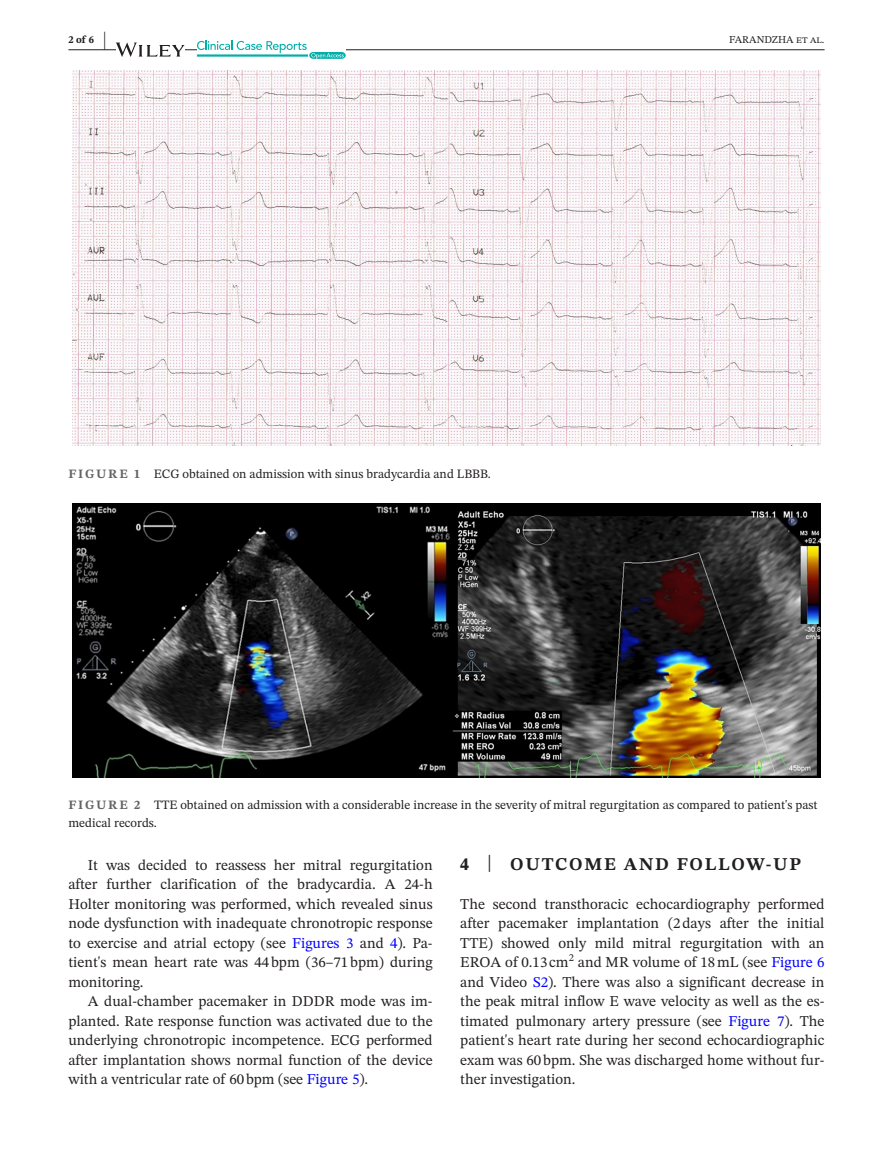
<style>
.page{position:relative;width:893px;height:1174px;background:#fff}
.page>*{position:absolute;margin:0;border:0;box-sizing:border-box;transform-origin:0 0}
.t1{font:700 18px "STIX Two Text";letter-spacing:.1em;color:#231f20}
.t2{font:15px/19.5px "STIX Two Text";color:#231f20;text-align:justify}
.t3{font:12.75px/18px "STIX Two Text";color:#231f20}
.t4{font:10.5px "STIX Two Text";color:#231f20}
.t5{font:700 10.5px "STIX Two Text";color:#231f20}
.s1{font-size:21px}
.s2{font-weight:700;color:#636366}
.s3{color:#00f}
.s4{font-weight:400;font-size:23.7px}
</style>
<div class="page">
<hr style="left:68px;top:49px;width:756px;height:1px;background:#231f20">
<svg style="left:116px;top:43px;width:69px;height:14px"></svg>
<svg style="left:197px;top:41px;width:149px;height:18px"></svg>
<img style="left:72px;top:70px;width:749px;height:376px">
<img style="left:72px;top:504px;width:749px;height:273px">
<p class="t5" style="left:68px;top:32px;width:39px">2 of 6 <span class="s1">|</span></p>
<p class="t4" style="left:729px;top:32px;width:97px">FARANDZHA et al.</p>
<p class="t3" style="left:68px;top:464px;width:424px"><span class="s2">FIGURE 1</span> ECG obtained on admission with sinus bradycardia and LBBB.</p>
<p class="t3" style="left:68px;top:796px;width:751px"><span class="s2">FIGURE 2</span> TTE obtained on admission with a considerable increase in the severity of mitral regurgitation as compared to patient's past medical records.</p>
<p class="t2" style="left:68px;top:855px;width:366px;text-indent:20px">It was decided to reassess her mitral regurgitation after further clarification of the bradycardia. A 24-h Holter monitoring was performed, which revealed sinus node dysfunction with inadequate chronotropic response to exercise and atrial ectopy (see <span class="s3">Figures 3</span> and <span class="s3">4</span>). Pa&shy;tient's mean heart rate was 44bpm (36–71bpm) during monitoring.</p>
<p class="t2" style="left:68px;top:991px;width:366px;text-indent:20px">A dual-chamber pacemaker in DDDR mode was im&shy;planted. Rate response function was activated due to the underlying chronotropic incompetence. ECG performed after implantation shows normal function of the device with a ventricular rate of 60bpm (see <span class="s3">Figure 5</span>).</p>
<p class="t1" style="left:460px;top:851px;width:342px">4 <span class="s4">|</span> OUTCOME AND FOLLOW-UP</p>
<p class="t2" style="left:460px;top:894px;width:366px">The second transthoracic echocardiography performed after pacemaker implantation (2days after the initial TTE) showed only mild mitral regurgitation with an EROA of 0.13 cm</p>
<p class="t4" style="left:569px;top:949px;width:7px">2</p>
<p class="t2" style="left:460px;top:952px;width:366px;text-indent:118px">and MR volume of 18mL (see <span class="s3">Figure 6 </span>and Video <span class="s3">S2</span>). There was also a significant decrease in the peak mitral inflow E wave velocity as well as the es&shy;timated pulmonary artery pressure (see <span class="s3">Figure 7</span>). The patient's heart rate during her second echocardiographic exam was 60bpm. She was discharged home without fur&shy;ther investigation.</p>
</div>
